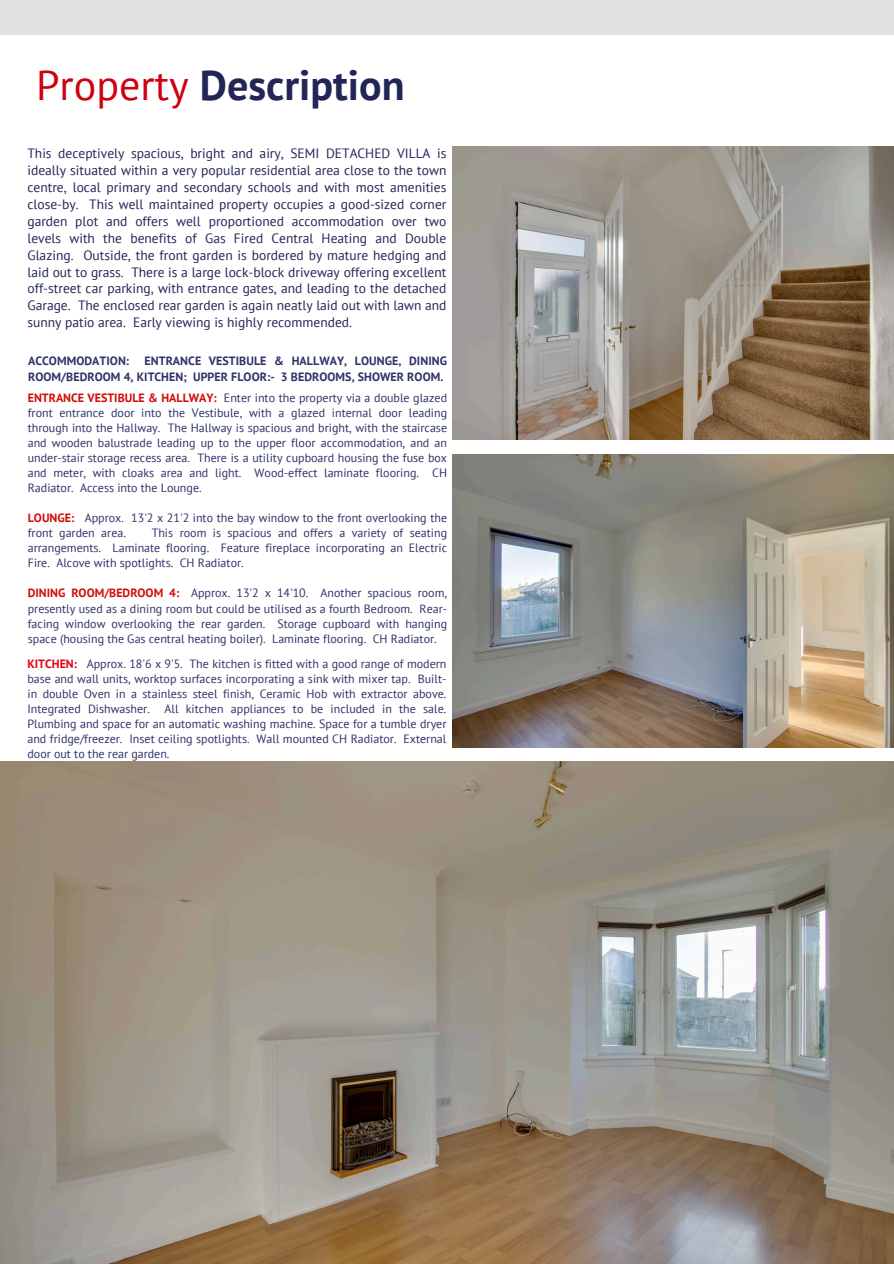
<style>
.page{position:relative;width:894px;height:1264px;background:#fff}
.page>*{position:absolute;margin:0;border:0;box-sizing:border-box;transform-origin:0 0}
.t1{font:700 42px "PT Sans";color:#212657}
.t2{font:13.5px/16.8px "PT Sans";color:#212657;text-align:justify}
.t3{font:12px/15px "PT Sans";color:#2d3269;text-align:justify}
.t4{font:700 12px/16px "PT Sans";letter-spacing:.005em;color:#2d3269}
.t5{font:700 12px "PT Sans";color:#d10d09}
.s1{font-weight:400;color:#ce0012}
.s2{font-weight:700;color:#d10d09}
.s3{font-weight:700;color:#e40212}
</style>
<div class="page">
<div style="left:0;top:0;width:893px;height:34px;background:#e1e1e1"></div>
<img style="left:452px;top:454px;width:441px;height:293px">
<img style="left:452px;top:146px;width:441px;height:294px">
<img style="left:0;top:762px;width:892px;height:501px">
<p class="t1" style="left:36px;top:57px;width:370px"><span class="s1">Property</span> Description</p>
<p class="t2" style="left:27px;top:145px;width:420px">This deceptively spacious, bright and airy, SEMI DETACHED VILLA is ideally situated within a very popular residential area close to the town centre, local primary and secondary schools and with most amenities close-by. This well maintained property occupies a good-sized corner garden plot and offers well proportioned accommodation over two levels with the benefits of Gas Fired Central Heating and Double Glazing. Outside, the front garden is bordered by mature hedging and laid out to grass. There is a large lock-block driveway offering excellent off-street car parking, with entrance gates, and leading to the detached Garage. The enclosed rear garden is again neatly laid out with lawn and sunny patio area. Early viewing is highly recommended.</p>
<p class="t4" style="left:28px;top:352px;width:102px">ACCOMMODATION:</p>
<p class="t4" style="left:28px;top:352px;width:420px;text-indent:116px">ENTRANCE VESTIBULE &amp; HALLWAY, LOUNGE, DINING<br>ROOM/BEDROOM 4, KITCHEN; UPPER FLOOR:- 3 BEDROOMS, SHOWER ROOM.</p>
<p class="t3" style="left:28px;top:390px;width:421px"><span class="s2">ENTRANCE VESTIBULE &amp; HALLWAY:</span> Enter into the property via a double glazed front entrance door into the Vestibule, with a glazed internal door leading through into the Hallway. The Hallway is spacious and bright, with the staircase and wooden balustrade leading up to the upper floor accommodation, and an under-stair storage recess area. There is a utility cupboard housing the fuse box and meter, with cloaks area and light. Wood-effect laminate flooring. CH Radiator. Access into the Lounge.</p>
<p class="t3" style="left:28px;top:510px;width:421px"><span class="s2">LOUNGE:</span> Approx. 13'2 x 21'2 into the bay window to the front overlooking the front garden area.</p>
<p class="t3" style="left:28px;top:525px;width:421px;text-indent:124px">This room is spacious and offers a variety of seating arrangements. Laminate flooring. Feature fireplace incorporating an Electric Fire. Alcove with spotlights. CH Radiator.</p>
<p class="t5" style="left:28px;top:585px;width:153px">DINING ROOM/BEDROOM 4:</p>
<p class="t3" style="left:28px;top:585px;width:421px;text-indent:163px">Approx. 13'2 x 14'10. Another spacious room, presently used as a dining room but could be utilised as a fourth Bedroom. Rear&shy;facing window overlooking the rear garden. Storage cupboard with hanging space (housing the Gas central heating boiler). Laminate flooring. CH Radiator.</p>
<p class="t3" style="left:27px;top:656px;width:420px"><span class="s3">KITCHEN:</span> Approx. 18'6 x 9'5. The kitchen is fitted with a good range of modern base and wall units, worktop surfaces incorporating a sink with mixer tap. Built&shy;in double Oven in a stainless steel finish, Ceramic Hob with extractor above.<br>Integrated Dishwasher. All kitchen appliances to be included in the sale.<br>Plumbing and space for an automatic washing machine. Space for a tumble dryer and fridge/freezer. Inset ceiling spotlights. Wall mounted CH Radiator. External door out to the rear garden.</p>
</div>
